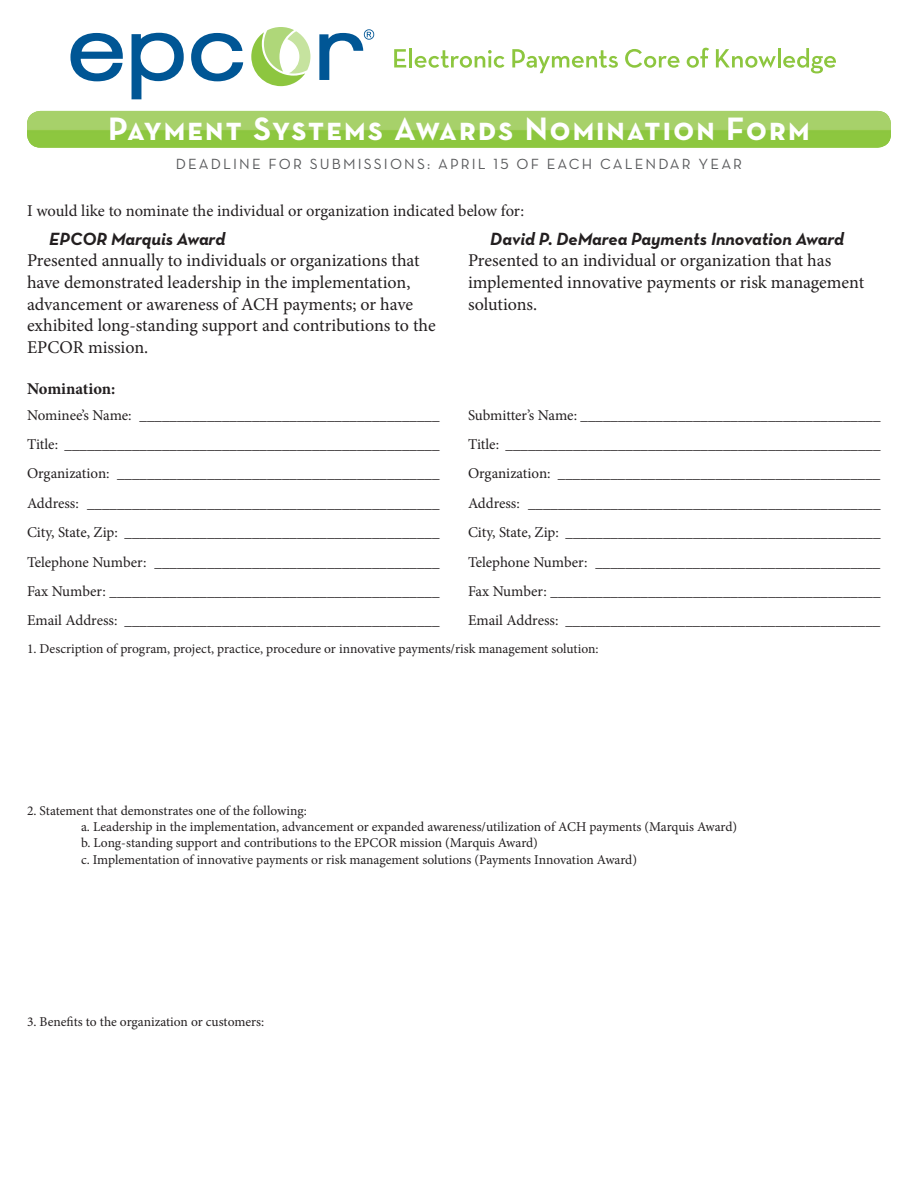
<style>
.page{position:relative;width:918px;height:1188px;background:#fff}
.page>*{position:absolute;margin:0;border:0;box-sizing:border-box;transform-origin:0 0}
.t1{font:700 33px "Neutraface Text";letter-spacing:.06em;color:#fff}
.t2{font:18px/21.6px "Minion Pro";letter-spacing:-.005em;color:#231f20}
.t3{font:italic 700 18px "Neutraface Text";color:#231f20}
.t4{font:16.5px "Minion Pro";color:#231f20}
.t5{font:700 16.5px "Minion Pro";letter-spacing:-.005em;color:#231f20}
.t6{font:15px/29.4px "Minion Pro";letter-spacing:-.005em;color:#231f20;text-align:justify}
.t7{font:15px "Neutraface Text";letter-spacing:.14em;color:#58595b}
.t8{font:13.5px/16.2px "Minion Pro";letter-spacing:-.005em;color:#231f20}
</style>
<div class="page">
<img style="left:27px;top:111px;width:864px;height:37px">
<svg style="left:394px;top:49px;width:12px;height:18px"></svg>
<hr style="left:409px;top:48px;width:3px;height:19px;background:#8dc63f">
<svg style="left:415px;top:50px;width:89px;height:18px"></svg>
<svg style="left:512px;top:49px;width:106px;height:24px"></svg>
<svg style="left:625px;top:49px;width:55px;height:19px"></svg>
<svg style="left:687px;top:48px;width:22px;height:20px"></svg>
<svg style="left:716px;top:49px;width:60px;height:19px"></svg>
<hr style="left:778px;top:48px;width:3px;height:19px;background:#8dc63f">
<svg style="left:783px;top:48px;width:53px;height:25px"></svg>
<svg style="left:70px;top:33px;width:53px;height:48px"></svg>
<svg style="left:191px;top:33px;width:52px;height:48px"></svg>
<svg style="left:132px;top:33px;width:52px;height:66px"></svg>
<svg style="left:251px;top:27px;width:59px;height:59px"></svg>
<svg style="left:319px;top:29px;width:55px;height:51px"></svg>
<h1 class="t1" style="left:108px;top:108px;width:703px">Payment Systems Awards Nomination Form</h1>
<p class="t7" style="left:176px;top:155px;width:568px">DEADLINE FOR SUBMISS IONS: APRIL 15 OF EACH CALENDAR YEAR</p>
<p class="t4" style="left:27px;top:199px;width:499px">I would like to nominate the individual or organization indicated below for:</p>
<p class="t3" style="left:49px;top:227px;width:177px">EPCOR Marquis Award</p>
<p class="t2" style="left:27px;top:250px;width:410px">Presented annually to individuals or organizations that have demonstrated leadership in the implementation, advancement or awareness of ACH payments; or have exhibited long-standing support and contributions to the EPCOR mission.</p>
<p class="t5" style="left:27px;top:377px;width:90px">Nomination:</p>
<p class="t3" style="left:490px;top:227px;width:355px">David P. DeMarea Payments Innovation Award</p>
<p class="t2" style="left:468px;top:250px;width:398px">Presented to an individual or organization that has implemented innovative payments or risk management solutions.</p>
<p class="t6" style="left:27px;top:400px;width:414px">Nominee’s Name: ________________________________________ Title: __________________________________________________ Organization: ___________________________________________ Address: _______________________________________________ City, State, Zip: __________________________________________ Telephone Number: ______________________________________ Fax Number: ____________________________________________ Email Address: __________________________________________</p>
<p class="t6" style="left:468px;top:400px;width:414px">Submitter’s Name: ________________________________________ Title: __________________________________________________ Organization: ___________________________________________ Address: _______________________________________________ City, State, Zip: __________________________________________ Telephone Number: ______________________________________ Fax Number: ____________________________________________ Email Address: __________________________________________</p>
<p class="t8" style="left:27px;top:641px;width:573px">1. Description of program, project, practice, procedure or innovative payments/risk management solution:</p>
<p class="t8" style="left:81px;top:803px;width:658px;text-indent:-54px">2. Statement that demonstrates one of the following:<br>a. Leadership in the implementation, advancement or expanded awareness/utilization of ACH payments (Marquis Award) b. Long-standing support and contributions to the EPCOR mission (Marquis Award)<br>c. Implementation of innovative payments or risk management solutions (Payments Innovation Award)</p>
<p class="t8" style="left:27px;top:1013px;width:239px">3. Benefits to the organization or customers:</p>
</div>
